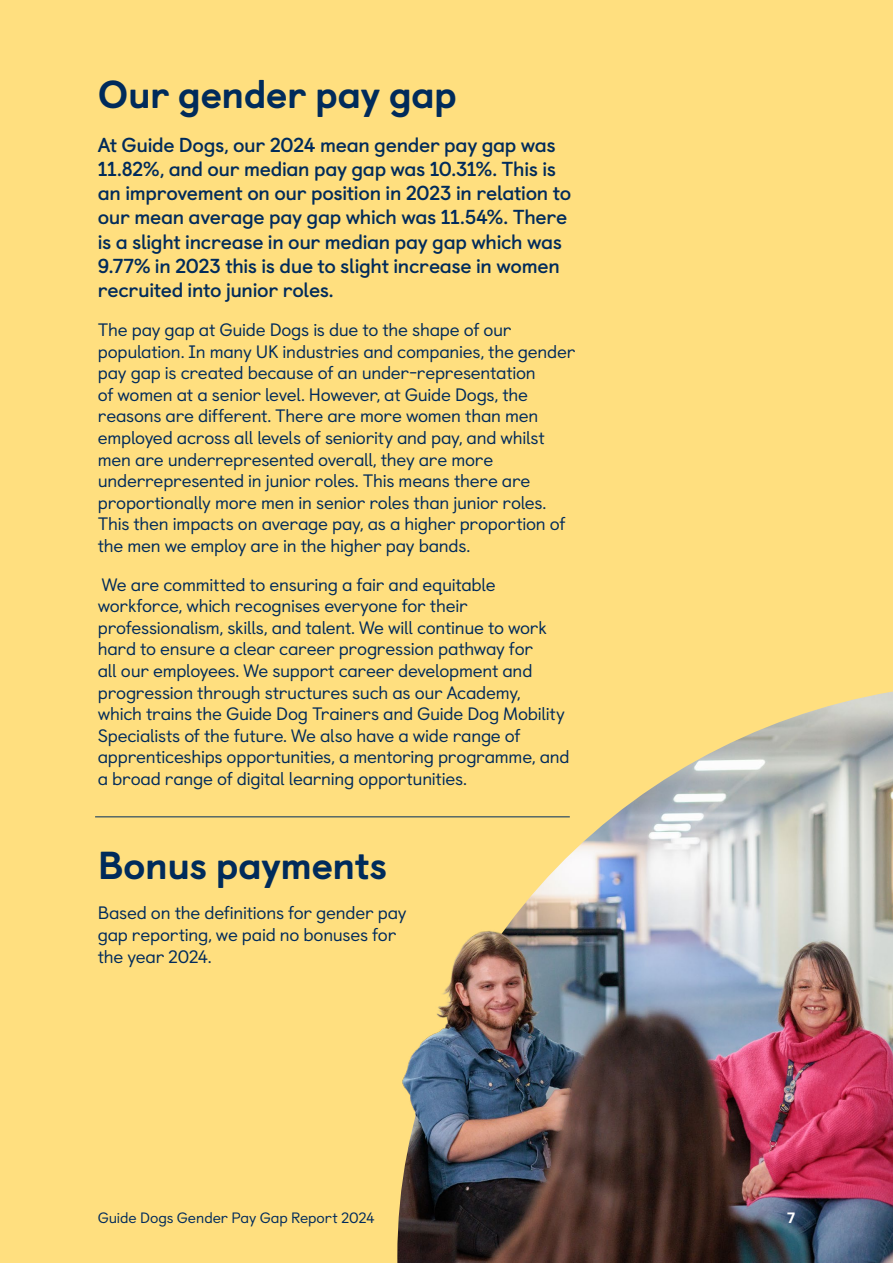
<style>
.page{position:relative;width:893px;height:1263px;background:#ffdf7f}
.page>*{position:absolute;margin:0;border:0;box-sizing:border-box;transform-origin:0 0}
.H2_Headings{font:800 39px "Castledown";letter-spacing:-.02em;color:#002b5b}
.P_Intros{font:700 20.25px/24.3px "Castledown";letter-spacing:-.015em;color:#002b5b}
.P_Body{font:18px/21.6px "Castledown";letter-spacing:-.015em;color:#002b5b}
.t1{font:15px "Castledown";letter-spacing:-.005em;color:#002b5b}
.t2{font:800 15px "Castledown";color:#fff}
</style>
<div class="page">
<hr style="left:95px;top:816px;width:475px;height:1px;background:#002b5b">
<img style="left:397px;top:691px;width:496px;height:230px">
<img style="left:397px;top:921px;width:496px;height:342px">
<h2 class="H2_Headings" style="left:98px;top:63px;width:361px">Our gender pay gap</h2>
<p class="P_Intros" style="left:98px;top:131px;width:475px">At Guide Dogs, our 2024 mean gender pay gap was 11.82%, and our median pay gap was 10.31%. This is an improvement on our position in 2023 in relation to our mean average pay gap which was 11.54%. There is a slight increase in our median pay gap which was 9.77% in 2023 this is due to slight increase in women recruited into junior roles.</p>
<p class="P_Body" style="left:98px;top:317px;width:479px">The pay gap at Guide Dogs is due to the shape of our population. In many UK industries and companies, the gender pay gap is created because of an under-representation<br>of women at a senior level. However, at Guide Dogs, the reasons are different. There are more women than men employed across all levels of seniority and pay, and whilst men are underrepresented overall, they are more underrepresented in junior roles. This means there are proportionally more men in senior roles than junior roles.<br>This then impacts on average pay, as a higher proportion of the men we employ are in the higher pay bands.</p>
<p class="P_Body" style="left:98px;top:572px;width:473px">We are committed to ensuring a fair and equitable workforce, which recognises everyone for their professionalism, skills, and talent. We will continue to work hard to ensure a clear career progression pathway for<br>all our employees. We support career development and progression through structures such as our Academy,<br>which trains the Guide Dog Trainers and Guide Dog Mobility Specialists of the future. We also have a wide range of apprenticeships opportunities, a mentoring programme, and a broad range of digital learning opportunities.</p>
<h2 class="H2_Headings" style="left:98px;top:833px;width:291px">Bonus payments</h2>
<p class="P_Body" style="left:98px;top:901px;width:310px">Based on the definitions for gender pay gap reporting, we paid no bonuses for the year 2024.</p>
<p class="t1" style="left:98px;top:1205px;width:279px">Guide Dogs Gender Pay Gap Report 2024</p>
<p class="t2" style="left:787px;top:1205px;width:10px">7</p>
</div>
